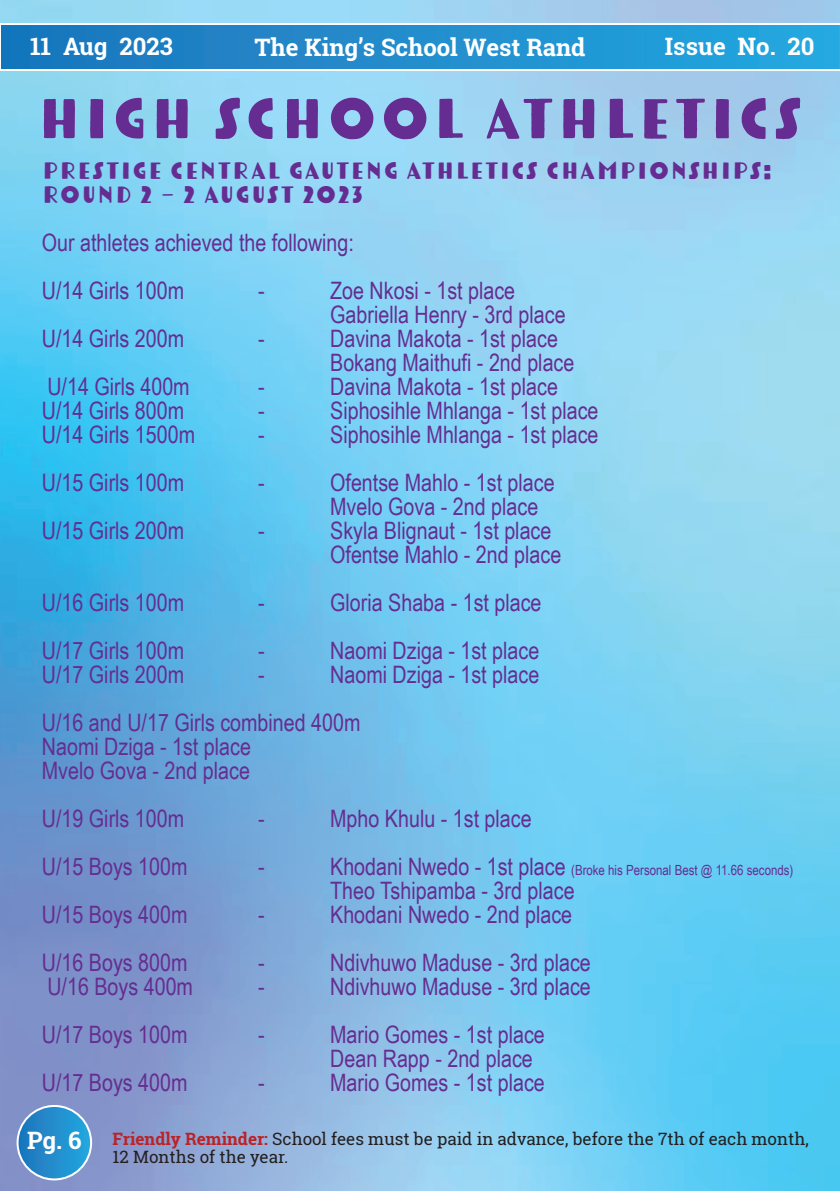
<style>
.page{position:relative;width:840px;height:1191px;background:#fff}
.page>*{position:absolute;margin:0;border:0;box-sizing:border-box;transform-origin:0 0}
.t1{font:58px "Tomarik Display";color:#652d91}
.t2{font:24px/24px "Arial Narrow";color:#652d91}
.t3{font:24px/24px "Tomarik Display";color:#652d91}
.t4{font:700 24px "Roboto Slab";color:#fff}
.t5{font:17px/18.4px "Roboto Slab";color:#231f20}
.t6{font:14px "Arial Narrow";color:#652d91}
.s1{font-size:24px}
.s2{font-weight:700;color:#bb2227}
</style>
<div class="page">
<img style="left:0;top:0;width:839px;height:1191px">
<svg style="left:18px;top:1106px;width:73px;height:73px;background:#2790ce"></svg>
<div style="left:17px;top:1105px;width:75px;height:75px;border:2px solid #fff;border-radius:50%"></div>
<svg style="left:0;top:23px;width:839px;height:48px;background:#3297d1"></svg>
<p class="t4" style="left:30px;top:30px;width:144px">11 Aug 2023</p>
<p class="t4" style="left:254px;top:31px;width:332px">The King’s School West Rand</p>
<p class="t4" style="left:664px;top:30px;width:151px">Issue No. 20</p>
<h1 class="t1" style="left:36px;top:69px;width:768px">HIGH SCHOOL ATHLETICS</h1>
<p class="t3" style="left:42px;top:156px;width:731px">PRESTIGE CENTRAL GAUTENG ATHLETICS CHAMPIONSHIPS:<br>ROUND 2 – 2 AUGUST 2023</p>
<p class="t2" style="left:42px;top:218px;width:313px;line-height:48px">Our athletes achieved the following:<br>U/14 Girls 100m</p>
<p class="t2" style="left:258px;top:278px;width:8px">-</p>
<p class="t2" style="left:330px;top:278px;width:237px">Zoe Nkosi - 1st place<br>Gabriella Henry - 3rd place</p>
<p class="t2" style="left:42px;top:326px;width:144px">U/14 Girls 200m</p>
<p class="t2" style="left:258px;top:326px;width:8px">-</p>
<p class="t2" style="left:330px;top:326px;width:245px">Davina Makota - 1st place<br>Bokang Maithufi - 2nd place</p>
<p class="t2" style="left:47px;top:374px;width:144px">U/14 Girls 400m</p>
<p class="t2" style="left:258px;top:374px;width:8px">-</p>
<p class="t2" style="left:330px;top:374px;width:229px">Davina Makota - 1st place</p>
<p class="t2" style="left:42px;top:398px;width:144px">U/14 Girls 800m</p>
<p class="t2" style="left:258px;top:398px;width:8px">-</p>
<p class="t2" style="left:330px;top:398px;width:270px">Siphosihle Mhlanga - 1st place</p>
<p class="t2" style="left:42px;top:422px;width:155px">U/14 Girls 1500m</p>
<p class="t2" style="left:258px;top:422px;width:8px">-</p>
<p class="t2" style="left:330px;top:422px;width:270px">Siphosihle Mhlanga - 1st place</p>
<p class="t2" style="left:42px;top:470px;width:144px">U/15 Girls 100m</p>
<p class="t2" style="left:258px;top:470px;width:8px">-</p>
<p class="t2" style="left:330px;top:470px;width:226px">Ofentse Mahlo - 1st place<br>Mvelo Gova - 2nd place</p>
<p class="t2" style="left:42px;top:518px;width:144px">U/15 Girls 200m</p>
<p class="t2" style="left:258px;top:518px;width:8px">-</p>
<p class="t2" style="left:330px;top:518px;width:232px">Skyla Blignaut - 1st place<br>Ofentse Mahlo - 2nd place</p>
<p class="t2" style="left:42px;top:590px;width:144px">U/16 Girls 100m</p>
<p class="t2" style="left:258px;top:590px;width:8px">-</p>
<p class="t2" style="left:330px;top:590px;width:213px">Gloria Shaba - 1st place</p>
<p class="t2" style="left:42px;top:638px;width:144px">U/17 Girls 100m</p>
<p class="t2" style="left:258px;top:638px;width:8px">-</p>
<p class="t2" style="left:330px;top:638px;width:210px">Naomi Dziga - 1st place</p>
<p class="t2" style="left:42px;top:662px;width:144px">U/17 Girls 200m</p>
<p class="t2" style="left:258px;top:662px;width:8px">-</p>
<p class="t2" style="left:42px;top:650px;width:498px;line-height:48px;text-indent:288px">Naomi Dziga - 1st place<br>U/16 and U/17 Girls combined 400m</p>
<p class="t2" style="left:42px;top:734px;width:210px">Naomi Dziga - 1st place<br>Mvelo Gova - 2nd place</p>
<p class="t2" style="left:42px;top:806px;width:144px">U/19 Girls 100m</p>
<p class="t2" style="left:258px;top:806px;width:8px">-</p>
<p class="t2" style="left:330px;top:806px;width:203px">Mpho Khulu - 1st place</p>
<p class="t2" style="left:42px;top:854px;width:147px">U/15 Boys 100m</p>
<p class="t2" style="left:258px;top:854px;width:8px">-</p>
<p class="t6" style="left:330px;top:860px;width:464px"><span class="s1">Khodani Nwedo - 1st place</span> (Broke his Personal Best @ 11.66 seconds)</p>
<p class="t2" style="left:330px;top:878px;width:246px">Theo Tshipamba - 3rd place</p>
<p class="t2" style="left:42px;top:902px;width:147px">U/15 Boys 400m</p>
<p class="t2" style="left:258px;top:902px;width:8px">-</p>
<p class="t2" style="left:330px;top:902px;width:243px">Khodani Nwedo - 2nd place</p>
<p class="t2" style="left:42px;top:950px;width:147px">U/16 Boys 800m</p>
<p class="t2" style="left:258px;top:950px;width:8px">-</p>
<p class="t2" style="left:330px;top:950px;width:262px">Ndivhuwo Maduse - 3rd place</p>
<p class="t2" style="left:47px;top:974px;width:147px">U/16 Boys 400m</p>
<p class="t2" style="left:258px;top:974px;width:8px">-</p>
<p class="t2" style="left:330px;top:974px;width:262px">Ndivhuwo Maduse - 3rd place</p>
<p class="t2" style="left:42px;top:1022px;width:147px">U/17 Boys 100m</p>
<p class="t2" style="left:258px;top:1022px;width:8px">-</p>
<p class="t2" style="left:330px;top:1022px;width:216px">Mario Gomes - 1st place<br>Dean Rapp - 2nd place</p>
<p class="t2" style="left:42px;top:1070px;width:147px">U/17 Boys 400m</p>
<p class="t2" style="left:258px;top:1070px;width:8px">-</p>
<p class="t2" style="left:330px;top:1070px;width:216px">Mario Gomes - 1st place</p>
<p class="t4" style="left:27px;top:1124px;width:56px">Pg. 6</p>
<p class="t5" style="left:113px;top:1129px;width:697px"><span class="s2">Friendly Reminder:</span> School fees must be paid in advance, before the 7th of each month,<br>12 Months of the year.</p>
</div>
